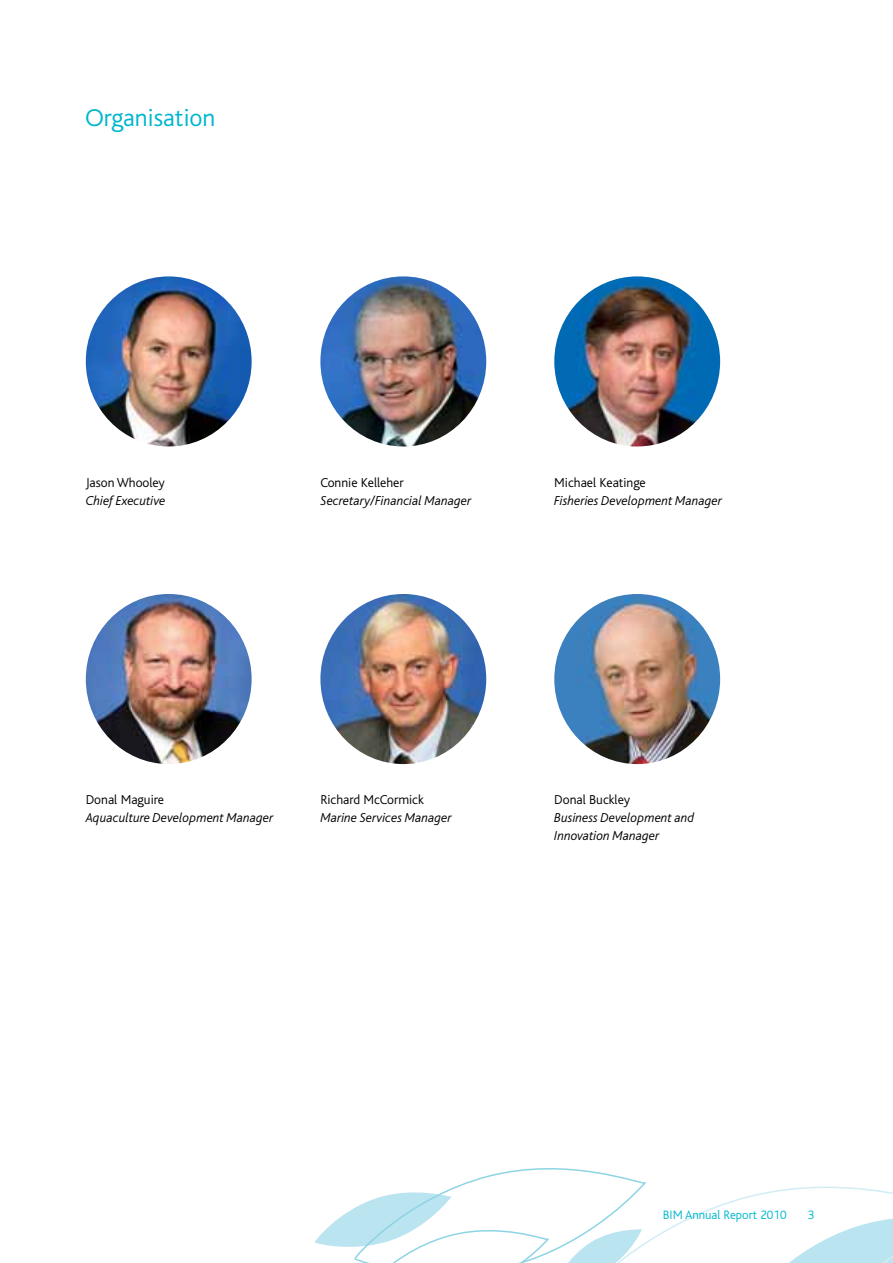
<style>
.page{position:relative;width:893px;height:1263px;background:#fff}
.page>*{position:absolute;margin:0;border:0;box-sizing:border-box;transform-origin:0 0}
.t1{font:300 25.5px "Bliss";color:#00b6ce}
.t2{font:italic 300 13.5px/18px "Bliss";color:#000}
.t3{font:300 13.5px "Bliss";color:#000}
.t4{font:300 12.75px "Bliss";color:#00b6ce}
</style>
<div class="page">
<svg style="left:315px;top:1168px;width:578px;height:95px"></svg>
<img style="left:86px;top:276px;width:166px;height:170px">
<img style="left:86px;top:594px;width:166px;height:170px">
<img style="left:320px;top:276px;width:166px;height:170px">
<img style="left:320px;top:594px;width:166px;height:170px">
<img style="left:554px;top:276px;width:166px;height:170px">
<img style="left:554px;top:594px;width:166px;height:170px">
<h1 class="t1" style="left:85px;top:104px;width:132px">Organisation</h1>
<p class="t3" style="left:86px;top:475px;width:81px">Jason Whooley</p>
<p class="t2" style="left:86px;top:491px;width:81px">Chief Executive</p>
<p class="t3" style="left:320px;top:475px;width:85px">Connie Kelleher</p>
<p class="t2" style="left:320px;top:491px;width:152px">Secretary/Financial Manager</p>
<p class="t3" style="left:554px;top:475px;width:93px">Michael Keatinge</p>
<p class="t2" style="left:554px;top:491px;width:169px">Fisheries Development Manager</p>
<p class="t3" style="left:86px;top:792px;width:80px">Donal Maguire</p>
<p class="t2" style="left:86px;top:809px;width:189px">Aquaculture Development Manager</p>
<p class="t3" style="left:320px;top:792px;width:105px">Richard McCormick</p>
<p class="t2" style="left:320px;top:809px;width:133px">Marine Services Manager</p>
<p class="t3" style="left:554px;top:792px;width:77px">Donal Buckley</p>
<p class="t2" style="left:554px;top:809px;width:141px">Business Development and<br>Innovation Manager</p>
<p class="t4" style="left:663px;top:1208px;width:125px">BIM Annual Report 2010</p>
<p class="t4" style="left:808px;top:1208px;width:8px">3</p>
</div>
